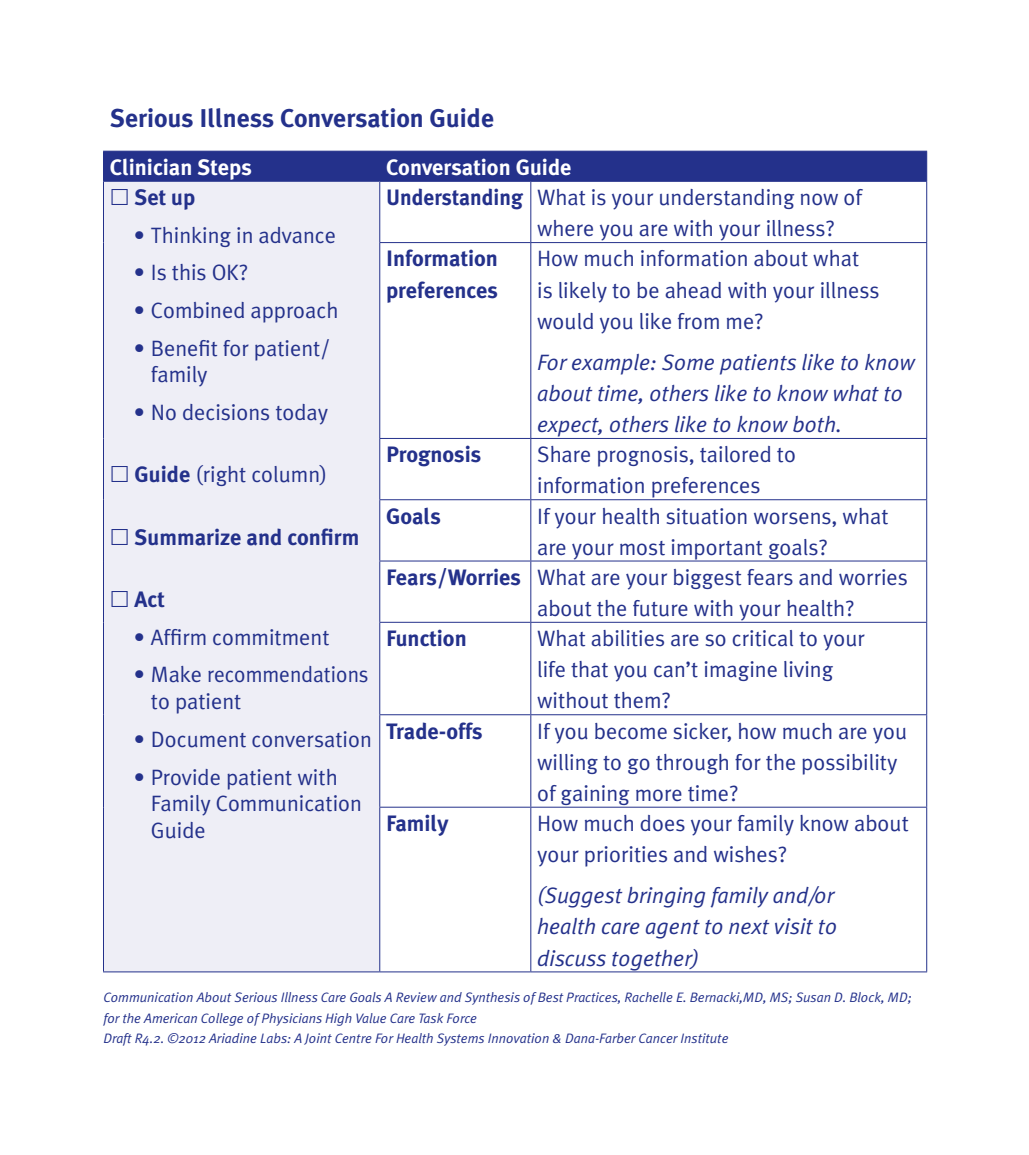
<style>
.page{position:relative;width:1029px;height:1155px;background:#fff}
.page>*{position:absolute;margin:0;border:0;box-sizing:border-box;transform-origin:0 0}
.t1{font:700 25.55px "Meta Plus";color:#24318b}
.t2{font:22.4px/31.2px "Meta Plus Normal";color:#24318b}
.t3{font:italic 22.4px/31.2px "Meta Plus Normal";color:#24318b}
.t4{font:700 22.4px/31.2px "Meta Plus";color:#24318b}
.t5{font:700 22.4px "Meta Plus";color:#fff}
.t6{font:italic 13.65px/20.7px "Meta Plus Normal";color:#24318b}
.s1{font-family:"Meta Plus";font-weight:700}
</style>
<div class="page">
<div style="left:103px;top:181px;width:277px;height:791px;background:#eeeef6"></div>
<div style="left:103px;top:151px;width:824px;height:30px;background:#24318b"></div>
<hr style="left:103px;top:181px;width:277px;height:1px;background:#24318b">
<hr style="left:103px;top:182px;width:1px;height:61px;background:#24318b">
<hr style="left:103px;top:243px;width:1px;height:195px;background:#24318b">
<hr style="left:103px;top:438px;width:1px;height:62px;background:#24318b">
<hr style="left:103px;top:500px;width:1px;height:61px;background:#24318b">
<hr style="left:103px;top:561px;width:1px;height:61px;background:#24318b">
<hr style="left:103px;top:622px;width:1px;height:93px;background:#24318b">
<hr style="left:103px;top:715px;width:1px;height:92px;background:#24318b">
<hr style="left:103px;top:807px;width:1px;height:164px;background:#24318b">
<hr style="left:103px;top:971px;width:277px;height:2px;background:#24318b">
<hr style="left:380px;top:181px;width:151px;height:1px;background:#24318b">
<hr style="left:379px;top:182px;width:1px;height:60px;background:#24318b">
<hr style="left:531px;top:181px;width:396px;height:1px;background:#24318b">
<hr style="left:530px;top:182px;width:1px;height:60px;background:#24318b">
<hr style="left:926px;top:182px;width:1px;height:60px;background:#24318b">
<hr style="left:379px;top:242px;width:152px;height:1px;background:#24318b">
<hr style="left:379px;top:243px;width:1px;height:195px;background:#24318b">
<hr style="left:531px;top:242px;width:396px;height:1px;background:#24318b">
<hr style="left:530px;top:243px;width:1px;height:195px;background:#24318b">
<hr style="left:926px;top:243px;width:1px;height:195px;background:#24318b">
<hr style="left:379px;top:438px;width:152px;height:1px;background:#24318b">
<hr style="left:379px;top:439px;width:1px;height:60px;background:#24318b">
<hr style="left:531px;top:438px;width:396px;height:1px;background:#24318b">
<hr style="left:530px;top:439px;width:1px;height:60px;background:#24318b">
<hr style="left:926px;top:439px;width:1px;height:60px;background:#24318b">
<hr style="left:379px;top:499px;width:152px;height:1px;background:#24318b">
<hr style="left:379px;top:500px;width:1px;height:61px;background:#24318b">
<hr style="left:531px;top:499px;width:396px;height:1px;background:#24318b">
<hr style="left:530px;top:500px;width:1px;height:61px;background:#24318b">
<hr style="left:926px;top:500px;width:1px;height:61px;background:#24318b">
<hr style="left:379px;top:560px;width:152px;height:2px;background:#24318b">
<hr style="left:379px;top:561px;width:1px;height:61px;background:#24318b">
<hr style="left:531px;top:560px;width:396px;height:2px;background:#24318b">
<hr style="left:530px;top:561px;width:1px;height:61px;background:#24318b">
<hr style="left:926px;top:561px;width:1px;height:61px;background:#24318b">
<hr style="left:379px;top:622px;width:152px;height:1px;background:#24318b">
<hr style="left:379px;top:623px;width:1px;height:91px;background:#24318b">
<hr style="left:531px;top:622px;width:396px;height:1px;background:#24318b">
<hr style="left:530px;top:623px;width:1px;height:91px;background:#24318b">
<hr style="left:926px;top:623px;width:1px;height:91px;background:#24318b">
<hr style="left:379px;top:714px;width:152px;height:1px;background:#24318b">
<hr style="left:379px;top:715px;width:1px;height:92px;background:#24318b">
<hr style="left:531px;top:714px;width:396px;height:1px;background:#24318b">
<hr style="left:530px;top:715px;width:1px;height:92px;background:#24318b">
<hr style="left:926px;top:715px;width:1px;height:92px;background:#24318b">
<hr style="left:379px;top:807px;width:152px;height:1px;background:#24318b">
<hr style="left:379px;top:808px;width:1px;height:163px;background:#24318b">
<hr style="left:531px;top:807px;width:396px;height:1px;background:#24318b">
<hr style="left:530px;top:808px;width:1px;height:163px;background:#24318b">
<hr style="left:926px;top:808px;width:1px;height:163px;background:#24318b">
<hr style="left:380px;top:971px;width:151px;height:2px;background:#24318b">
<hr style="left:531px;top:971px;width:396px;height:2px;background:#24318b">
<p class="t1" style="left:110px;top:103px;width:385px">Serious Illness Conversation Guide</p>
<p class="t5" style="left:110px;top:154px;width:144px">Clinician Steps</p>
<p class="t5" style="left:386px;top:154px;width:187px">Conversation Guide</p>
<p class="t4" style="left:135px;top:182px;width:62px">Set up</p>
<p class="t2" style="left:134px;top:219px;width:204px">• Thinking in advance</p>
<p class="t2" style="left:134px;top:257px;width:116px">• Is this OK?</p>
<p class="t2" style="left:134px;top:294px;width:206px">• Combined approach</p>
<p class="t2" style="left:151px;top:334px;width:181px;line-height:26.6px;text-indent:-17px">• Benefit for patient/ family</p>
<p class="t2" style="left:134px;top:397px;width:196px">• No decisions today</p>
<p class="t2" style="left:537px;top:182px;width:327px;text-indent:-151px"><span class="s1">Understanding</span> What is your understanding now of where you are with your illness?</p>
<p class="t4" style="left:386px;top:243px;width:114px">Information preferences</p>
<p class="t2" style="left:537px;top:243px;width:344px">How much information about what is likely to be ahead with your illness would you like from me?</p>
<p class="t3" style="left:537px;top:346px;width:379px">For example: Some patients like to know about time, others like to know what to expect, others like to know both.</p>
<p class="t4" style="left:386px;top:439px;width:97px">Prognosis</p>
<p class="t2" style="left:537px;top:439px;width:260px">Share prognosis, tailored to information preferences</p>
<p class="t4" style="left:386px;top:500px;width:56px">Goals</p>
<p class="t2" style="left:537px;top:500px;width:353px">If your health situation worsens, what</p>
<p class="t2" style="left:537px;top:531px;width:292px">are your most important goals?</p>
<p class="t2" style="left:386px;top:561px;width:523px"><span class="s1">Fears/Worries</span> What are your biggest fears and worries</p>
<p class="t2" style="left:537px;top:592px;width:319px">about the future with your health?</p>
<p class="t4" style="left:386px;top:623px;width:82px">Function</p>
<p class="t2" style="left:537px;top:622px;width:329px">What abilities are so critical to your life that you can’t imagine living without them?</p>
<p class="t4" style="left:386px;top:715px;width:98px">Trade-offs</p>
<p class="t2" style="left:537px;top:715px;width:372px">If you become sicker, how much are you willing to go through for the possibility of gaining more time?</p>
<p class="t4" style="left:386px;top:808px;width:64px">Family</p>
<p class="t2" style="left:537px;top:807px;width:373px">How much does your family know about your priorities and wishes?</p>
<p class="t3" style="left:537px;top:880px;width:302px">(Suggest bringing family and/or health care agent to next visit to discuss together)</p>
<p class="t6" style="left:103px;top:987px;width:810px">Communication About Serious Illness Care Goals A Review and Synthesis of Best Practices, Rachelle E. Bernacki,MD, MS; Susan D. Block, MD; for the American College of Physicians High Value Care Task Force<br>Draft R4.2. ©2012 Ariadine Labs: A Joint Centre For Health Systems Innovation &amp; Dana-Farber Cancer Institute</p>
<p class="t2" style="left:135px;top:459px;width:194px"><span class="s1">Guide</span> (right column)</p>
<p class="t4" style="left:135px;top:521px;width:226px">Summarize and confirm</p>
<p class="t4" style="left:135px;top:584px;width:32px">Act</p>
<p class="t2" style="left:134px;top:621px;width:197px">• Affirm commitment</p>
<p class="t2" style="left:151px;top:661px;width:219px;line-height:26.6px;text-indent:-17px">• Make recommendations to patient</p>
<p class="t2" style="left:134px;top:723px;width:240px">• Document conversation</p>
<p class="t2" style="left:151px;top:763px;width:213px;line-height:26.6px;text-indent:-17px">• Provide patient with<br>Family Communication<br>Guide</p>
</div>
